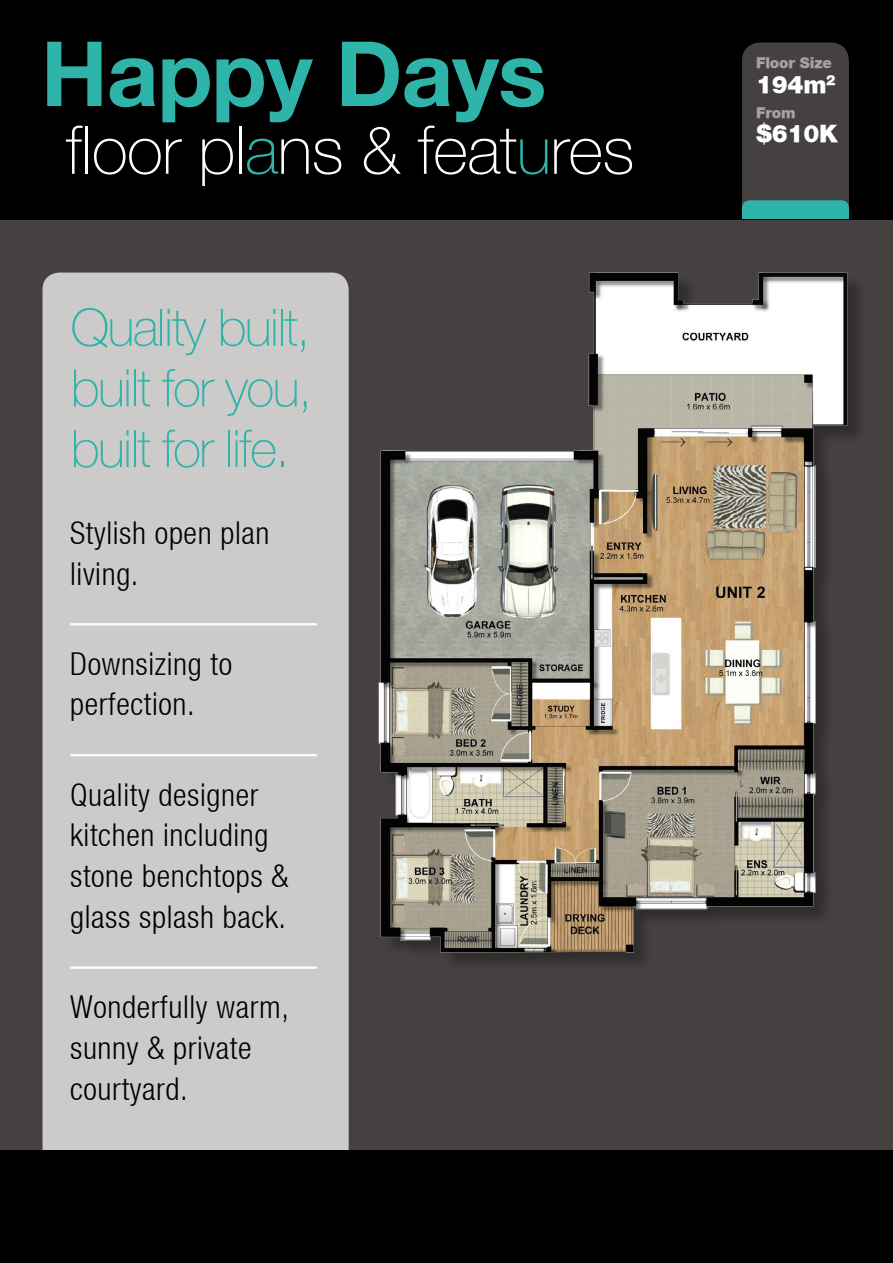
<style>
.page{position:relative;width:893px;height:1263px;background:#fff}
.page>*{position:absolute;margin:0;border:0;box-sizing:border-box;transform-origin:0 0}
.t1{font:700 90px "Helvetica Neue";letter-spacing:-.01em;color:#2fb4aa}
.t2{font:100 66.75px "Helvetica Neue";letter-spacing:-.01em;color:#fff}
.t3{font:100 51.75px/60.6px "Helvetica Neue";letter-spacing:-.03em;color:#2fb4aa;text-align:justify}
.t4{font:31.5px/40.8px "Helvetica Neue Light Cond";letter-spacing:.02em;color:#000}
.t5{font:900 24px "Helvetica Neue";letter-spacing:-.01em;color:#fff}
.t6{font:900 15px "Helvetica Neue";letter-spacing:-.01em;color:#a5a2a2}
.s1{color:#2fb4aa}
</style>
<div class="page">
<div style="left:0;top:162px;width:893px;height:988px;background:#454140"></div>
<div style="left:0;top:0;width:893px;height:219px;background:#000"></div>
<img style="left:378px;top:272px;width:480px;height:691px">
<div style="left:43px;top:273px;width:306px;height:913px;background:#cdcaca;border-radius:17px"></div>
<div style="left:0;top:1150px;width:893px;height:113px;background:#000"></div>
<hr style="left:70px;top:623px;width:247px;height:2px;background:#fff">
<hr style="left:70px;top:754px;width:247px;height:2px;background:#fff">
<hr style="left:70px;top:966px;width:247px;height:3px;background:#fff">
<svg style="left:742px;top:43px;width:107px;height:176px;background:#424c4a"></svg>
<h1 class="t1" style="left:41px;top:18px;width:507px">Happy Days</h1>
<h2 class="t2" style="left:66px;top:113px;width:570px">floor pl<span class="s1">a</span>ns &amp; feat<span class="s1">u</span>res</h2>
<h3 class="t3" style="left:71px;top:297px;width:243px">Quality built, built for you, built for life.</h3>
<p class="t4" style="left:70px;top:512px;width:201px">Stylish open plan living.</p>
<p class="t4" style="left:70px;top:643px;width:164px">Downsizing to perfection.</p>
<p class="t4" style="left:70px;top:774px;width:220px">Quality designer kitchen including stone benchtops &amp; glass splash back.</p>
<p class="t4" style="left:70px;top:986px;width:220px">Wonderfully warm, sunny &amp; private courtyard.</p>
<p class="t6" style="left:756px;top:54px;width:77px">Floor Size</p>
<p class="t5" style="left:756px;top:70px;width:81px">194m<sup>2</sup></p>
<p class="t6" style="left:756px;top:103px;width:41px">From</p>
<p class="t5" style="left:756px;top:119px;width:83px">$610K</p>
</div>
